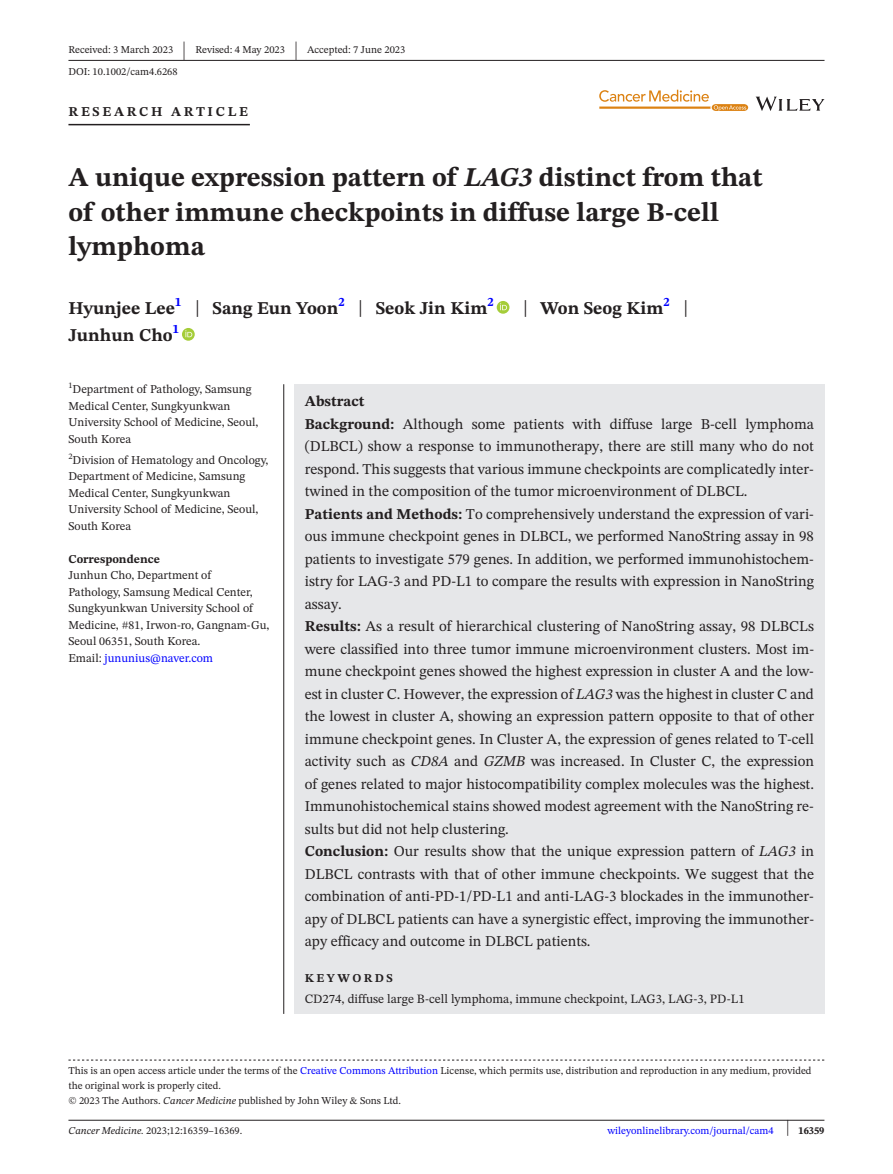
<style>
.page{position:relative;width:893px;height:1174px;background:#fff}
.page>*{position:absolute;margin:0;border:0;box-sizing:border-box;transform-origin:0 0}
.t1{font:700 27px/34.5px "STIX Two Text";color:#231f20}
.t2{font:25.65px "STIX Two Text";color:#231f20;scale:.49 1}
.t3{font:700 18px "STIX Two Text";color:#231f20}
.t4{font:15px/22.5px "STIX Two Text";color:#231f20}
.t5{font:700 13.5px "STIX Two Text";letter-spacing:.2em;color:#231f20}
.t6{font:12.75px "STIX Two Text";color:#231f20}
.t7{font:12px/16.5px "STIX Two Text";color:#231f20}
.t8{font:700 12px "STIX Two Text";color:#231f20}
.t9{font:700 12px "STIX Two Text";letter-spacing:.2em;color:#231f20}
.t10{font:10.5px/15px "STIX Two Text";color:#231f20}
.t11{font:10.5px "STIX Two Text";color:#00f}
.s1{font-style:italic}
.s2{font-weight:400;font-size:23.4px}
.s3{color:#00f}
.s4{font-weight:700}
.s5{font-size:22.2px;color:#231f20}
.s6{font-weight:700;color:#231f20}
</style>
<div class="page">
<hr style="left:68px;top:1119px;width:756px;height:1px;background:#231f20">
<svg style="left:756px;top:97px;width:68px;height:14px"></svg>
<svg style="left:599px;top:90px;width:149px;height:21px"></svg>
<hr style="left:68px;top:60px;width:756px;height:1px;background:#231f20">
<hr style="left:68px;top:124px;width:182px;height:1px;background:#231f20">
<svg style="left:497px;top:301px;width:12px;height:13px"></svg>
<svg style="left:500px;top:303px;width:7px;height:7px"></svg>
<svg style="left:182px;top:328px;width:13px;height:13px"></svg>
<svg style="left:185px;top:330px;width:7px;height:7px"></svg>
<svg style="left:68px;top:1059px;width:756px;height:1px"></svg>
<div style="left:294px;top:384px;width:530px;height:630px;background:#e6e7e9"></div>
<hr style="left:283px;top:384px;width:1px;height:630px;background:#231f20">
<p class="t10" style="left:68px;top:42px;width:106px">Received: 3 March 2023</p>
<h2 class="t2" style="left:183px;top:32px;width:8px">|</h2>
<p class="t10" style="left:195px;top:42px;width:91px">Revised: 4 May 2023</p>
<h2 class="t2" style="left:294px;top:32px;width:8px">|</h2>
<p class="t10" style="left:307px;top:42px;width:100px">Accepted: 7 June 2023</p>
<p class="t10" style="left:68px;top:64px;width:111px">DOI: 10.1002/cam4.6268</p>
<p class="t5" style="left:68px;top:101px;width:181px">RESEARCH ARTICLE</p>
<h1 class="t1" style="left:68px;top:161px;width:696px">A unique expression pattern of <span class="s1">LAG3</span> distinct from that of other immune checkpoints in diffuse large B-cell lymphoma</h1>
<p class="t3" style="left:68px;top:295px;width:427px">Hyunjee Lee<sup>1</sup> <span class="s2">|</span> Sang Eun Yoon<sup>2</sup> <span class="s2">|</span> Seok Jin Kim<sup>2</sup></p>
<p class="t3" style="left:523px;top:295px;width:167px"><span class="s2">|</span> Won Seog Kim<sup>2</sup> <span class="s2">|</span></p>
<p class="t3" style="left:68px;top:322px;width:112px">Junhun Cho<sup>1</sup></p>
<p class="t7" style="left:68px;top:381px;width:192px"><sup>1</sup>Department of Pathology, Samsung<br>Medical Center, Sungkyunkwan<br>University School of Medicine, Seoul,<br>South Korea</p>
<p class="t7" style="left:68px;top:451px;width:202px"><sup>2</sup>Division of Hematology and Oncology,<br>Department of Medicine, Samsung<br>Medical Center, Sungkyunkwan<br>University School of Medicine, Seoul,<br>South Korea</p>
<p class="t8" style="left:68px;top:550px;width:93px">Correspondence</p>
<p class="t7" style="left:68px;top:567px;width:203px">Junhun Cho, Department of<br>Pathology, Samsung Medical Center,<br>Sungkyunkwan University School of<br>Medicine, #81, Irwon-ro, Gangnam-Gu,<br>Seoul 06351, South Korea.<br>Email: <span class="s3">jununius@naver.com</span></p>
<p class="t4" style="left:305px;top:390px;width:511px"><span class="s4">Abstract<br>Background:</span> Although some patients with diffuse large B-cell lymphoma (DLBCL) show a response to immunotherapy, there are still many who do not respond. This suggests that various immune checkpoints are complicatedly inter&shy;twined in the composition of the tumor microenvironment of DLBCL.<br><span class="s4">Patients and Methods:</span> To comprehensively understand the expression of vari&shy;ous immune checkpoint genes in DLBCL, we performed NanoString assay in 98 patients to investigate 579 genes. In addition, we performed immunohistochem&shy;istry for LAG-3 and PD-L1 to compare the results with expression in NanoString assay.<br><span class="s4">Results:</span> As a result of hierarchical clustering of NanoString assay, 98 DLBCLs were classified into three tumor immune microenvironment clusters. Most im&shy;mune checkpoint genes showed the highest expression in cluster A and the low&shy;est in cluster C. However, the expression of <span class="s1">LAG3</span> was the highest in cluster C and the lowest in cluster A, showing an expression pattern opposite to that of other immune checkpoint genes. In Cluster A, the expression of genes related to T-cell activity such as <span class="s1">CD8A</span> and <span class="s1">GZMB</span> was increased. In Cluster C, the expression of genes related to major histocompatibility complex molecules was the highest.<br>Immunohistochemical stains showed modest agreement with the NanoString re&shy;sults but did not help clustering.<br><span class="s4">Conclusion:</span> Our results show that the unique expression pattern of <span class="s1">LAG3</span> in DLBCL contrasts with that of other immune checkpoints. We suggest that the combination of anti-PD-1/PD-L1 and anti-LAG-3 blockades in the immunother&shy;apy of DLBCL patients can have a synergistic effect, improving the immunother&shy;apy efficacy and outcome in DLBCL patients.</p>
<p class="t9" style="left:305px;top:969px;width:90px">KEYWORDS</p>
<p class="t6" style="left:305px;top:990px;width:441px">CD274, diffuse large B-cell lymphoma, immune checkpoint, LAG3, LAG-3, PD-L1</p>
<p class="t10" style="left:68px;top:1063px;width:745px">This is an open access article under the terms of the <span class="s3">Creative Commons Attribution</span> License, which permits use, distribution and reproduction in any medium, provided the original work is properly cited.<br>© 2023 The Authors. <span class="s1">Cancer Medicine</span> published by John Wiley &amp; Sons Ltd.</p>
<p class="t10" style="left:68px;top:1123px;width:175px"><span class="s1">Cancer Medicine.</span> 2023;12:16359–16369.</p>
<p class="t11" style="left:607px;top:1123px;width:219px">wileyonlinelibrary.com/journal/cam4 <span class="s5">|</span> <span class="s6">16359</span></p>
</div>
